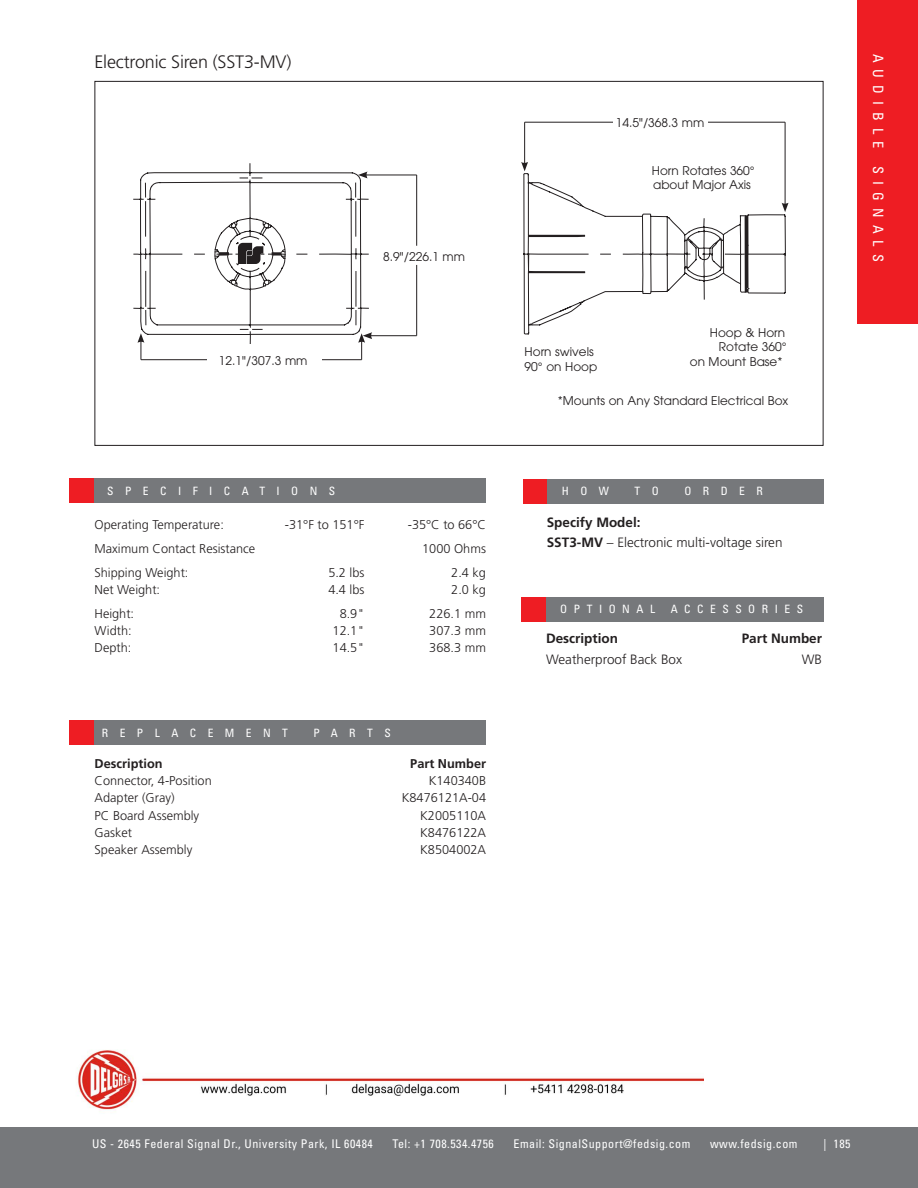
<style>
.page{position:relative;width:918px;height:1188px;background:#fff}
.page>*{position:absolute;margin:0;border:0;box-sizing:border-box;transform-origin:0 0}
.p2head{font:300 18px "Frutiger";letter-spacing:-.01em;color:#231f20}
.t1{font:condensed 14.25px "Univers";letter-spacing:.5em;color:#fff}
.How_to_order{font:300 13.5px "Frutiger";color:#231f20}
.How_to_order-2{font:700 13.5px "Frutiger";color:#231f20}
.t2{font:300 12.75px "Frutiger";color:#231f20}
.t3{font:700 12.75px "Frutiger";color:#231f20}
.t4{font:12px/14.4px "Avant Garde";color:#231f20}
.t5{font:condensed 12px "Univers";letter-spacing:.045em;color:#fff}
.t6{font:condensed 11.55px "Univers";letter-spacing:1em;color:#fff}
.t7{font:condensed 11.55px "Univers";letter-spacing:.57em;color:#fff}
.s1{font-weight:700}
</style>
<div class="page">
<div style="left:0;top:1127px;width:918px;height:61px;background:#76787b"></div>
<div style="left:857px;top:0;width:61px;height:324px;background:#ee1d23"></div>
<div style="left:69px;top:478px;width:26px;height:25px;background:#ee1d23"></div>
<div style="left:94px;top:478px;width:392px;height:25px;background:#76787b"></div>
<div style="left:69px;top:720px;width:26px;height:25px;background:#ee1d23"></div>
<div style="left:95px;top:720px;width:391px;height:25px;background:#76787b"></div>
<svg style="left:133px;top:121px;width:656px;height:223px"></svg>
<svg style="left:141px;top:216px;width:608px;height:119px"></svg>
<svg style="left:238px;top:243px;width:25px;height:21px"></svg>
<hr style="left:141px;top:359px;width:98px;height:1px;background:#231f20">
<hr style="left:258px;top:359px;width:104px;height:1px;background:#231f20">
<svg style="left:137px;top:333px;width:7px;height:27px"></svg>
<hr style="left:416px;top:175px;width:1px;height:71px;background:#231f20">
<hr style="left:416px;top:265px;width:1px;height:71px;background:#231f20">
<hr style="left:365px;top:175px;width:52px;height:1px;background:#231f20">
<svg style="left:358px;top:172px;width:10px;height:6px"></svg>
<hr style="left:370px;top:335px;width:47px;height:1px;background:#231f20">
<svg style="left:358px;top:332px;width:14px;height:28px"></svg>
<hr style="left:525px;top:122px;width:114px;height:1px;background:#231f20">
<hr style="left:672px;top:122px;width:113px;height:1px;background:#231f20">
<hr style="left:524px;top:122px;width:1px;height:42px;background:#231f20">
<svg style="left:521px;top:162px;width:7px;height:9px"></svg>
<hr style="left:785px;top:122px;width:1px;height:83px;background:#231f20">
<svg style="left:782px;top:203px;width:7px;height:9px"></svg>
<div style="left:207px;top:354px;width:114px;height:26px;background:#fff"></div>
<div style="left:614px;top:116px;width:94px;height:24px;background:#fff"></div>
<div style="left:523px;top:479px;width:26px;height:25px;background:#ee1d23"></div>
<div style="left:547px;top:479px;width:276px;height:25px;background:#76787b"></div>
<div style="left:522px;top:597px;width:25px;height:24px;background:#ee1d23"></div>
<div style="left:547px;top:597px;width:277px;height:24px;background:#76787b"></div>
<img style="left:78px;top:1050px;width:625px;height:60px">
<p class="p2head" style="left:94px;top:51px;width:198px">Electronic Siren (SST3-MV)</p>
<p class="t4" style="left:219px;top:354px;width:90px">12.1"/307.3 mm</p>
<p class="t6" style="left:107px;top:483px;width:230px">SPECIFICATIONS</p>
<p class="t4" style="left:383px;top:249px;width:83px">8.9"/226.1 mm</p>
<p class="t2" style="left:94px;top:517px;width:131px">Operating Temperature:</p>
<p class="t2" style="left:285px;top:517px;width:81px">-31°F to 151°F</p>
<p class="t2" style="left:408px;top:517px;width:80px">-35°C to 66°C</p>
<p class="t2" style="left:94px;top:541px;width:162px">Maximum Contact Resistance</p>
<p class="t2" style="left:422px;top:541px;width:65px">1000 Ohms</p>
<p class="t2" style="left:94px;top:565px;width:96px">Shipping Weight:</p>
<p class="t2" style="left:328px;top:565px;width:38px">5.2 lbs</p>
<p class="t2" style="left:451px;top:565px;width:36px">2.4 kg</p>
<p class="t2" style="left:94px;top:582px;width:67px">Net Weight:</p>
<p class="t2" style="left:328px;top:582px;width:38px">4.4 lbs</p>
<p class="t2" style="left:451px;top:582px;width:36px">2.0 kg</p>
<p class="t2" style="left:94px;top:606px;width:41px">Height:</p>
<p class="t2" style="left:340px;top:606px;width:26px">8.9"</p>
<p class="t2" style="left:429px;top:606px;width:58px">226.1 mm</p>
<p class="t2" style="left:94px;top:623px;width:39px">Width:</p>
<p class="t2" style="left:333px;top:623px;width:33px">12.1"</p>
<p class="t2" style="left:429px;top:623px;width:58px">307.3 mm</p>
<p class="t2" style="left:94px;top:641px;width:38px">Depth:</p>
<p class="t2" style="left:333px;top:641px;width:33px">14.5"</p>
<p class="t2" style="left:429px;top:641px;width:58px">368.3 mm</p>
<p class="t6" style="left:102px;top:726px;width:188px">REPLACEMENT</p>
<p class="t6" style="left:314px;top:726px;width:79px">PARTS</p>
<p class="t3" style="left:95px;top:756px;width:69px">Description</p>
<p class="t3" style="left:410px;top:756px;width:77px">Part Number</p>
<p class="t2" style="left:95px;top:774px;width:119px">Connector, 4-Position</p>
<p class="t2" style="left:429px;top:774px;width:59px">K140340B</p>
<p class="t2" style="left:95px;top:791px;width:82px">Adapter (Gray)</p>
<p class="t2" style="left:402px;top:791px;width:86px">K8476121A-04</p>
<p class="t2" style="left:95px;top:808px;width:106px">PC Board Assembly</p>
<p class="t2" style="left:420px;top:808px;width:67px">K2005110A</p>
<p class="t2" style="left:95px;top:825px;width:39px">Gasket</p>
<p class="t2" style="left:420px;top:825px;width:67px">K8476122A</p>
<p class="t2" style="left:95px;top:843px;width:99px">Speaker Assembly</p>
<p class="t2" style="left:420px;top:843px;width:67px">K8504002A</p>
<p class="t4" style="left:616px;top:116px;width:90px">14.5"/368.3 mm</p>
<p class="t4" style="left:652px;top:163px;width:104px">Horn Rotates 360° about Major Axis</p>
<p class="t4" style="left:710px;top:325px;width:77px">Hoop &amp; Horn</p>
<p class="t4" style="left:719px;top:340px;width:69px">Rotate 360°</p>
<p class="t4" style="left:690px;top:354px;width:94px">on Mount Base*</p>
<p class="t4" style="left:558px;top:393px;width:232px">*Mounts on Any Standard Electrical Box</p>
<p class="t4" style="left:525px;top:345px;width:74px">Horn swivels<br>90° on Hoop</p>
<p class="t6" style="left:562px;top:484px;width:49px">HOW</p>
<p class="t6" style="left:635px;top:484px;width:26px">T O</p>
<p class="t6" style="left:684px;top:484px;width:80px">ORDER</p>
<p class="How_to_order-2" style="left:547px;top:514px;width:95px">Specify Model:</p>
<p class="How_to_order" style="left:547px;top:535px;width:237px"><span class="s1">SST3-MV</span> – Electronic multi-voltage siren</p>
<p class="t7" style="left:560px;top:602px;width:96px">OPTIONAL</p>
<p class="t7" style="left:671px;top:602px;width:134px">ACCESSORIES</p>
<p class="How_to_order-2" style="left:546px;top:631px;width:73px">Description</p>
<p class="How_to_order-2" style="left:742px;top:631px;width:82px">Part Number</p>
<p class="How_to_order" style="left:546px;top:652px;width:138px">Weatherproof Back Box</p>
<p class="How_to_order" style="left:802px;top:652px;width:22px">WB</p>
<p class="t1" style="left:887px;top:54px;width:210px;rotate:90deg">AUDIBLE SIGNALS</p>
<p class="t5" style="left:92px;top:1136px;width:282px">US - 2645 Federal Signal Dr., University Park, IL 60484</p>
<p class="t5" style="left:393px;top:1136px;width:103px">Tel: +1 708.534.4756</p>
<p class="t5" style="left:514px;top:1136px;width:178px">Email: SignalSupport@fedsig.com</p>
<p class="t5" style="left:710px;top:1136px;width:89px">www.fedsig.com</p>
<p class="t5" style="left:824px;top:1136px;width:28px">| 185</p>
</div>
